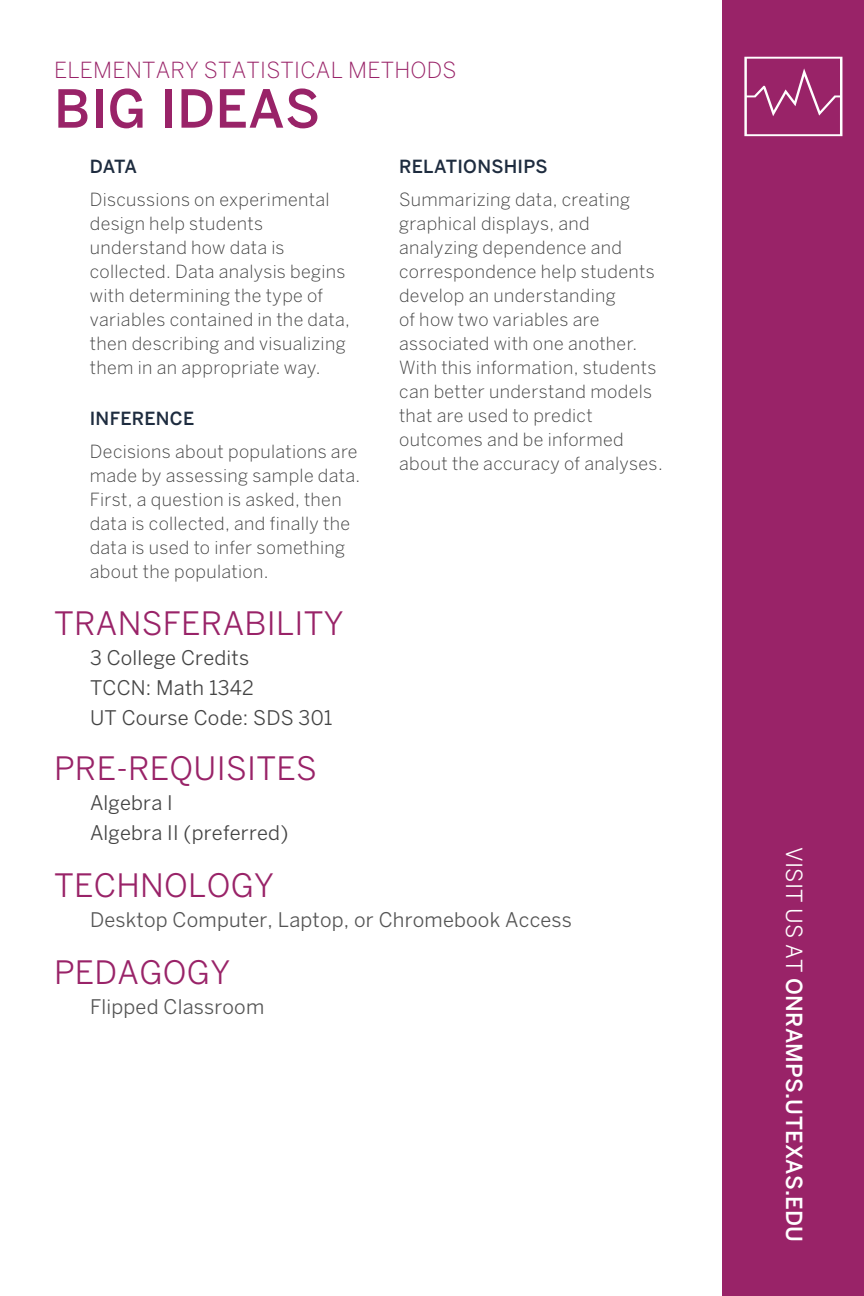
<style>
.page{position:relative;width:864px;height:1296px;background:#fff}
.page>*{position:absolute;margin:0;border:0;box-sizing:border-box;transform-origin:0 0}
.t1{font:500 52px "Benton Sans";letter-spacing:.01em;color:#992368}
.body_copy{font:32px "Benton Sans";letter-spacing:.01em;color:#992368}
.t2{font:300 22px "Benton Sans";letter-spacing:.01em;color:#992368}
.t3{font:500 22px "Benton Sans";letter-spacing:.01em;color:#fff}
.body_copy-2{font:20px "Benton Sans";letter-spacing:.01em;color:#444}
.body_copy-3{font:20px "Benton Sans";letter-spacing:.01em;color:#555}
.big_idea_details{font:300 18px/24px "Benton Sans";letter-spacing:.02em;color:#444}
.big_idea_title{font:500 18px "Benton Sans";letter-spacing:.01em;color:#1e2c3f}
.big_idea_details-2{font:500 18px "Benton Sans";letter-spacing:.015em;color:#1e2c3f}
.s1{font-weight:400}
</style>
<div class="page">
<div style="left:723px;top:0;width:141px;height:1296px;background:#992368"></div>
<svg style="left:744px;top:57px;width:98px;height:79px"></svg>
<p class="t2" style="left:54px;top:57px;width:404px">ELEMENTARY STATISTICAL METHODS</p>
<p class="t1" style="left:54px;top:78px;width:268px">BIG IDEAS</p>
<p class="big_idea_title" style="left:90px;top:156px;width:49px">DATA</p>
<p class="big_idea_details" style="left:90px;top:187px;width:262px">Discussions on experimental design help students understand how data is collected. Data analysis begins with determining the type of variables contained in the data, then describing and visualizing them in an appropriate way.</p>
<p class="big_idea_details-2" style="left:90px;top:408px;width:106px">INFERENCE</p>
<p class="big_idea_details" style="left:90px;top:439px;width:272px">Decisions about populations are made by assessing sample data.<br>First, a question is asked, then data is collected, and finally the data is used to infer something about the population.</p>
<p class="big_idea_title" style="left:399px;top:156px;width:150px">RELATIONSHIPS</p>
<p class="big_idea_details" style="left:399px;top:187px;width:265px">Summarizing data, creating graphical displays, and analyzing dependence and correspondence help students develop an understanding<br>of how two variables are associated with one another.<br>With this information, students can better understand models that are used to predict outcomes and be informed about the accuracy of analyses.</p>
<p class="body_copy" style="left:54px;top:604px;width:291px">TRANSFERABILITY</p>
<p class="body_copy-2" style="left:90px;top:646px;width:161px">3 College Credits</p>
<p class="body_copy-2" style="left:90px;top:676px;width:166px">TCCN: Math 1342</p>
<p class="body_copy-2" style="left:90px;top:706px;width:244px">UT Course Code: SDS 301</p>
<p class="body_copy" style="left:54px;top:749px;width:264px">PRE-REQUISITES</p>
<p class="body_copy-2" style="left:90px;top:791px;width:84px">Algebra I</p>
<p class="body_copy-2" style="left:90px;top:821px;width:200px">Algebra II (preferred)</p>
<p class="body_copy" style="left:54px;top:866px;width:222px">TECHNOLOGY</p>
<p class="body_copy-3" style="left:90px;top:908px;width:484px">Desktop Computer, Laptop, or Chromebook Access</p>
<p class="body_copy" style="left:54px;top:953px;width:178px">PEDAGOGY</p>
<p class="body_copy-3" style="left:90px;top:995px;width:176px">Flipped Classroom</p>
<p class="t3" style="left:807px;top:847px;width:396px;rotate:90deg"><span class="s1">VISIT US AT</span> ONRAMPS.UTEXAS.EDU</p>
</div>
